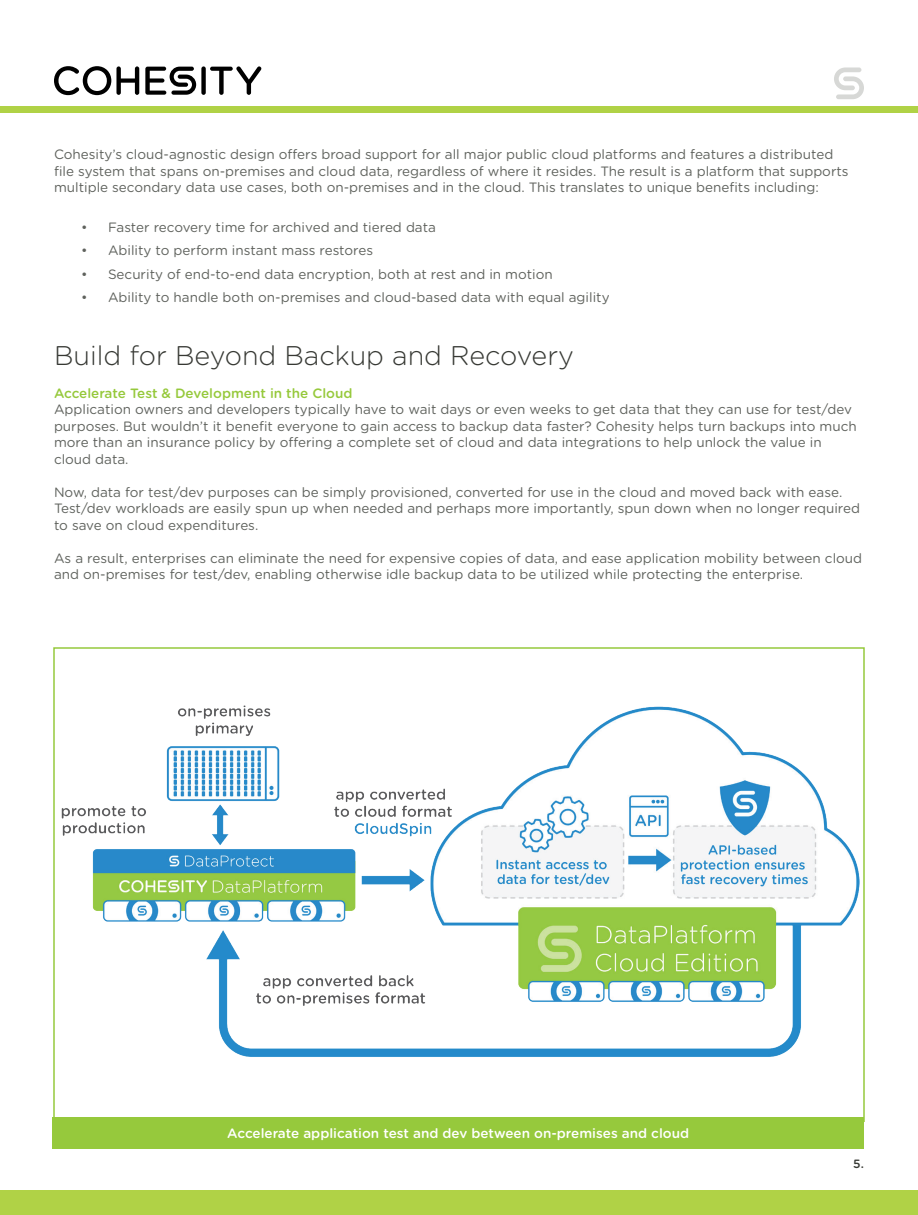
<style>
.page{position:relative;width:918px;height:1215px;background:#fff}
.page>*{position:absolute;margin:0;border:0;box-sizing:border-box;transform-origin:0 0}
.t1{font:300 27px "Gotham Rounded";color:#373934}
.t2{font:13.5px/16.5px "Gotham Rounded";color:#5f625d}
.t3{font:500 13.5px "Gotham Rounded";color:#fff}
.t4{font:500 13.5px "Gotham Rounded";color:#96c93c}
.t5{font:500 12px "Gotham Rounded";color:#373934}
</style>
<div class="page">
<img style="left:61px;top:705px;width:798px;height:352px">
<div style="left:52px;top:1117px;width:812px;height:31px;background:#96c93c"></div>
<div style="left:0;top:1190px;width:918px;height:25px;background:#b0d246"></div>
<div style="left:0;top:106px;width:918px;height:7px;background:#b0d246"></div>
<svg style="left:54px;top:66px;width:85px;height:29px"></svg>
<div style="left:201px;top:66px;width:5px;height:29px;background:#000;border-radius:2px"></div>
<svg style="left:210px;top:66px;width:51px;height:29px"></svg>
<svg style="left:145px;top:67px;width:51px;height:28px"></svg>
<svg style="left:834px;top:67px;width:30px;height:32px"></svg>
<p class="t2" style="left:54px;top:146px;width:796px">Cohesity’s cloud-agnostic design offers broad support for all major public cloud platforms and features a distributed file system that spans on-premises and cloud data, regardless of where it resides. The result is a platform that supports multiple secondary data use cases, both on-premises and in the cloud. This translates to unique benefits including:</p>
<p class="t2" style="left:81px;top:218px;width:356px">• Faster recovery time for archived and tiered data</p>
<p class="t2" style="left:81px;top:242px;width:294px">• Ability to perform instant mass restores</p>
<p class="t2" style="left:81px;top:265px;width:473px">• Security of end-to-end data encryption, both at rest and in motion</p>
<p class="t2" style="left:81px;top:288px;width:530px">• Ability to handle both on-premises and cloud-based data with equal agility</p>
<h1 class="t1" style="left:54px;top:337px;width:522px">Build for Beyond Backup and Recovery</h1>
<p class="t4" style="left:54px;top:383px;width:300px">Accelerate Test &amp; Development in the Cloud</p>
<p class="t2" style="left:54px;top:401px;width:804px">Application owners and developers typically have to wait days or even weeks to get data that they can use for test/dev purposes. But wouldn’t it benefit everyone to gain access to backup data faster? Cohesity helps turn backups into much more than an insurance policy by offering a complete set of cloud and data integrations to help unlock the value in cloud data.</p>
<p class="t2" style="left:54px;top:483px;width:808px">Now, data for test/dev purposes can be simply provisioned, converted for use in the cloud and moved back with ease.<br>Test/dev workloads are easily spun up when needed and perhaps more importantly, spun down when no longer required to save on cloud expenditures.</p>
<p class="t2" style="left:54px;top:549px;width:810px">As a result, enterprises can eliminate the need for expensive copies of data, and ease application mobility between cloud and on-premises for test/dev, enabling otherwise idle backup data to be utilized while protecting the enterprise.</p>
<p class="t3" style="left:227px;top:1124px;width:463px">Accelerate application test and dev between on-premises and cloud</p>
<p class="t5" style="left:853px;top:1155px;width:12px">5.</p>
</div>
